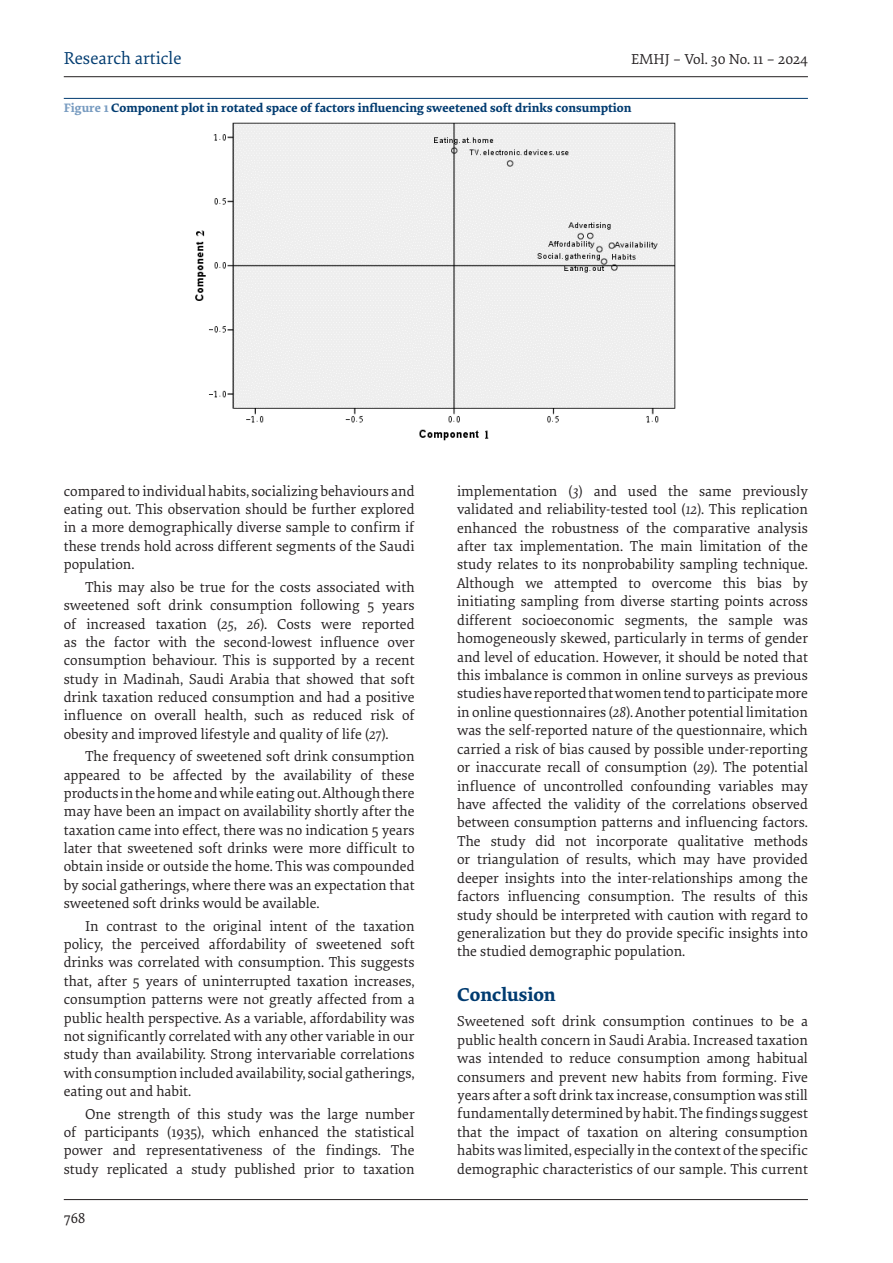
<style>
.page{position:relative;width:893px;height:1263px;background:#fff}
.page>*{position:absolute;margin:0;border:0;box-sizing:border-box;transform-origin:0 0}
.t1{font:700 19.5px "Elena";color:#003b70}
.t2{font:18px "Elena";color:#003b70}
.Body{font:15px/18.3px "Elena";color:#231f20;text-align:justify}
.Body_1{font:15px/18.5px "Elena";color:#231f20;text-align:justify}
.Figure_caption{font:700 12.75px "Elena";color:#003b70}
.s1{color:#779bc0}
.s2{font-style:italic}
</style>
<div class="page">
<hr style="left:64px;top:1199px;width:744px;height:1px;background:#231f20">
<hr style="left:64px;top:76px;width:744px;height:1px;background:#231f20">
<hr style="left:64px;top:98px;width:744px;height:1px;background:#003b70">
<img style="left:195px;top:122px;width:481px;height:319px">
<p class="t2" style="left:64px;top:45px;width:119px">Research article</p>
<p class="Body" style="left:631px;top:49px;width:178px">EMHJ – Vol. 30 No. 11 – 2024</p>
<p class="Figure_caption" style="left:64px;top:98px;width:569px"><span class="s1">Figure 1</span> Component plot in rotated space of factors influencing sweetened soft drinks consumption</p>
<p class="Body" style="left:64px;top:481px;width:352px">compared to individual habits, socializing behaviours and eating out. This observation should be further explored in a more demographically diverse sample to confirm if these trends hold across different segments of the Saudi population.</p>
<p class="Body" style="left:64px;top:577px;width:352px;text-indent:21px">This may also be true for the costs associated with sweetened soft drink consumption following 5 years of increased taxation (<span class="s2">25</span>, <span class="s2">26</span>). Costs were reported as the factor with the second-lowest influence over consumption behaviour. This is supported by a recent study in Madinah, Saudi Arabia that showed that soft drink taxation reduced consumption and had a positive influence on overall health, such as reduced risk of obesity and improved lifestyle and quality of life (<span class="s2">27</span>).</p>
<p class="Body" style="left:64px;top:747px;width:352px;text-indent:21px">The frequency of sweetened soft drink consumption appeared to be affected by the availability of these products in the home and while eating out. Although there may have been an impact on availability shortly after the taxation came into effect, there was no indication 5 years later that sweetened soft drinks were more difficult to obtain inside or outside the home. This was compounded by social gatherings, where there was an expectation that sweetened soft drinks would be available.</p>
<p class="Body" style="left:64px;top:916px;width:352px;text-indent:21px">In contrast to the original intent of the taxation policy, the perceived affordability of sweetened soft drinks was correlated with consumption. This suggests that, after 5 years of uninterrupted taxation increases, consumption patterns were not greatly affected from a public health perspective. As a variable, affordability was not significantly correlated with any other variable in our study than availability. Strong intervariable correlations with consumption included availability, social gatherings, eating out and habit.</p>
<p class="Body" style="left:64px;top:1104px;width:352px;text-indent:21px">One strength of this study was the large number of participants (1935), which enhanced the statistical power and representativeness of the findings. The study replicated a study published prior to taxation</p>
<p class="Body" style="left:64px;top:1208px;width:23px">768</p>
<p class="Body" style="left:457px;top:481px;width:352px">implementation (<span class="s2">3</span>) and used the same previously validated and reliability-tested tool (<span class="s2">12</span>). This replication enhanced the robustness of the comparative analysis after tax implementation. The main limitation of the study relates to its nonprobability sampling technique.<br>Although we attempted to overcome this bias by initiating sampling from diverse starting points across different socioeconomic segments, the sample was homogeneously skewed, particularly in terms of gender and level of education. However, it should be noted that this imbalance is common in online surveys as previous studies have reported that women tend to participate more in online questionnaires (<span class="s2">28</span>). Another potential limitation was the self-reported nature of the questionnaire, which carried a risk of bias caused by possible under-reporting or inaccurate recall of consumption (<span class="s2">29</span>). The potential influence of uncontrolled confounding variables may have affected the validity of the correlations observed between consumption patterns and influencing factors.<br>The study did not incorporate qualitative methods or triangulation of results, which may have provided deeper insights into the inter-relationships among the factors influencing consumption. The results of this study should be interpreted with caution with regard to generalization but they do provide specific insights into the studied demographic population.</p>
<h1 class="t1" style="left:457px;top:980px;width:100px">Conclusion</h1>
<p class="Body_1" style="left:457px;top:1011px;width:352px">Sweetened soft drink consumption continues to be a public health concern in Saudi Arabia. Increased taxation was intended to reduce consumption among habitual consumers and prevent new habits from forming. Five years after a soft drink tax increase, consumption was still fundamentally determined by habit. The findings suggest that the impact of taxation on altering consumption habits was limited, especially in the context of the specific demographic characteristics of our sample. This current</p>
</div>
